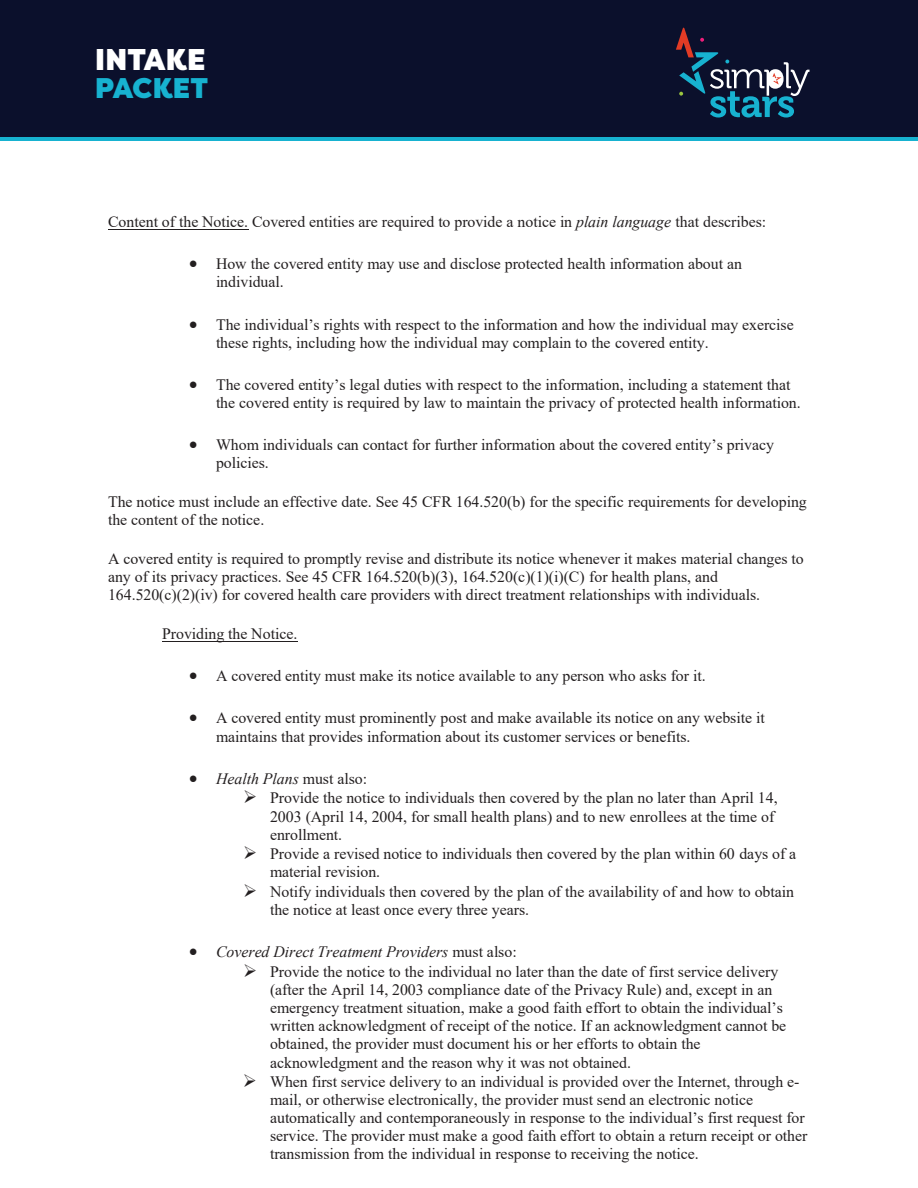
<style>
.page{position:relative;width:918px;height:1188px;background:#fff}
.page>*{position:absolute;margin:0;border:0;box-sizing:border-box;transform-origin:0 0}
.t1{font:900 30px "Filson Pro";letter-spacing:.01em;color:#fff}
.t2{font:900 28.5px "Filson Pro";letter-spacing:.01em;color:#17b2d0}
.t3{font:15.9px/18.1px "Times New Roman";color:#231f20}
.t4{font:italic 15.9px "Times New Roman";color:#231f20}
.s1{font-style:italic}
.s2{font-style:normal}
</style>
<div class="page">
<div style="left:0;top:0;width:918px;height:139px;background:#0b102c"></div>
<hr style="left:0;top:137px;width:918px;height:4px;background:#17b2d0">
<hr style="left:108px;top:229px;width:140px;height:1px;background:#231f20">
<hr style="left:162px;top:641px;width:135px;height:1px;background:#231f20">
<svg style="left:676px;top:27px;width:134px;height:91px"></svg>
<h1 class="t1" style="left:95px;top:41px;width:112px">INTAKE</h1>
<h2 class="t2" style="left:95px;top:70px;width:115px">PACKET</h2>
<p class="t3" style="left:108px;top:212px;width:660px">Content of the Notice. Covered entities are required to provide a notice in <span class="s1">plain language</span> that describes:</p>
<p class="t3" style="left:216px;top:254px;width:528px;text-indent:-27px">• How the covered entity may use and disclose protected health information about an individual.</p>
<p class="t3" style="left:216px;top:315px;width:579px;text-indent:-27px">• The individual’s rights with respect to the information and how the individual may exercise these rights, including how the individual may complain to the covered entity.</p>
<p class="t3" style="left:216px;top:375px;width:586px;text-indent:-27px">• The covered entity’s legal duties with respect to the information, including a statement that the covered entity is required by law to maintain the privacy of protected health information.</p>
<p class="t3" style="left:216px;top:435px;width:560px;text-indent:-27px">• Whom individuals can contact for further information about the covered entity’s privacy policies.</p>
<p class="t3" style="left:108px;top:492px;width:700px">The notice must include an effective date. See 45 CFR 164.520(b) for the specific requirements for developing the content of the notice.</p>
<p class="t3" style="left:108px;top:549px;width:697px">A covered entity is required to promptly revise and distribute its notice whenever it makes material changes to any of its privacy practices. See 45 CFR 164.520(b)(3), 164.520(c)(1)(i)(C) for health plans, and<br>164.520(c)(2)(iv) for covered health care providers with direct treatment relationships with individuals.</p>
<p class="t3" style="left:162px;top:624px;width:137px">Providing the Notice.</p>
<p class="t3" style="left:189px;top:666px;width:518px">• A covered entity must make its notice available to any person who asks for it.</p>
<p class="t3" style="left:216px;top:709px;width:550px;text-indent:-27px">• A covered entity must prominently post and make available its notice on any website it maintains that provides information about its customer services or benefits.</p>
<p class="t4" style="left:189px;top:768px;width:180px">• Health Plans <span class="s2">must also:</span></p>
<p class="t3" style="left:270px;top:789px;width:509px;text-indent:-27px">➢ Provide the notice to individuals then covered by the plan no later than April 14,<br>2003 (April 14, 2004, for small health plans) and to new enrollees at the time of enrollment.</p>
<p class="t3" style="left:270px;top:844px;width:528px;text-indent:-27px">➢ Provide a revised notice to individuals then covered by the plan within 60 days of a material revision.</p>
<p class="t3" style="left:270px;top:882px;width:526px;text-indent:-27px">➢ Notify individuals then covered by the plan of the availability of and how to obtain the notice at least once every three years.</p>
<p class="t4" style="left:189px;top:941px;width:329px">• Covered Direct Treatment Providers <span class="s2">must also:</span></p>
<p class="t3" style="left:270px;top:962px;width:518px;text-indent:-27px">➢ Provide the notice to the individual no later than the date of first service delivery (after the April 14, 2003 compliance date of the Privacy Rule) and, except in an emergency treatment situation, make a good faith effort to obtain the individual’s written acknowledgment of receipt of the notice. If an acknowledgment cannot be obtained, the provider must document his or her efforts to obtain the acknowledgment and the reason why it was not obtained.</p>
<p class="t3" style="left:270px;top:1072px;width:539px;text-indent:-27px">➢ When first service delivery to an individual is provided over the Internet, through e&shy;mail, or otherwise electronically, the provider must send an electronic notice automatically and contemporaneously in response to the individual’s first request for service. The provider must make a good faith effort to obtain a return receipt or other transmission from the individual in response to receiving the notice.</p>
</div>
